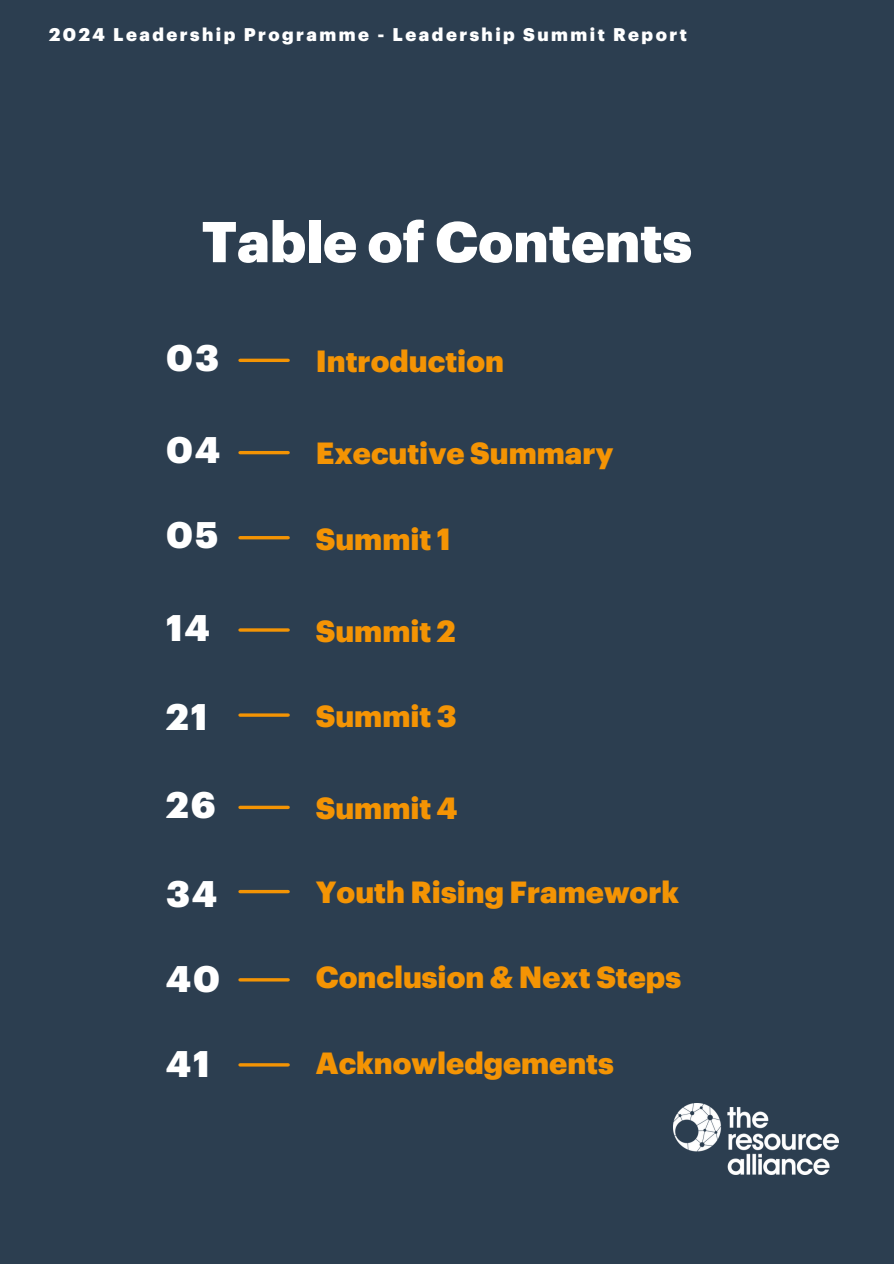
<style>
.page{position:relative;width:894px;height:1264px;background:#fff}
.page>*{position:absolute;margin:0;border:0;box-sizing:border-box;transform-origin:0 0}
.t1{font:900 56.25px "Graphik";color:#fff}
.t2{font:900 36.3px "Graphik";letter-spacing:.055em;color:#fff}
.t3{font:900 30px "Graphik";color:#f49404}
.t4{font:900 18px "Graphik";letter-spacing:.135em;color:#fff}
</style>
<div class="page">
<div style="left:0;top:0;width:893px;height:1263px;background:#2c3e50"></div>
<svg style="left:240px;top:358px;width:48px;height:4px"></svg>
<hr style="left:240px;top:713px;width:48px;height:3px;background:#f49404">
<hr style="left:240px;top:536px;width:48px;height:3px;background:#f49404">
<hr style="left:240px;top:451px;width:48px;height:3px;background:#f49404">
<svg style="left:240px;top:805px;width:48px;height:4px"></svg>
<hr style="left:240px;top:628px;width:48px;height:3px;background:#f49404">
<img style="left:673px;top:1103px;width:165px;height:71px">
<svg style="left:240px;top:889px;width:48px;height:4px"></svg>
<hr style="left:240px;top:978px;width:48px;height:3px;background:#f49404">
<hr style="left:240px;top:1063px;width:48px;height:3px;background:#f49404">
<p class="t4" style="left:49px;top:26px;width:639px">2024 Leadership Programme - Leadership Summit Report</p>
<p class="t1" style="left:201px;top:216px;width:491px">Table of Contents</p>
<h2 class="t2" style="left:166px;top:341px;width:54px">03</h2>
<p class="t3" style="left:316px;top:347px;width:189px">Introduction</p>
<h2 class="t2" style="left:166px;top:433px;width:55px">04</h2>
<p class="t3" style="left:316px;top:439px;width:299px">Executive Summary</p>
<p class="t2" style="left:166px;top:518px;width:54px">05</p>
<p class="t3" style="left:316px;top:525px;width:136px">Summit 1</p>
<p class="t2" style="left:166px;top:610px;width:45px">14</p>
<h2 class="t3" style="left:316px;top:617px;width:141px">Summit 2</h2>
<p class="t2" style="left:166px;top:700px;width:43px">21</p>
<h1 class="t3" style="left:316px;top:702px;width:142px">Summit 3</h1>
<p class="t2" style="left:166px;top:788px;width:51px">26</p>
<p class="t3" style="left:316px;top:794px;width:143px">Summit 4</p>
<p class="t2" style="left:166px;top:876px;width:52px">34</p>
<h2 class="t3" style="left:316px;top:878px;width:365px">Youth Rising Framework</h2>
<h2 class="t2" style="left:166px;top:961px;width:55px">40</h2>
<p class="t3" style="left:316px;top:963px;width:366px">Conclusion &amp; Next Steps</p>
<p class="t2" style="left:166px;top:1046px;width:45px">41</p>
<p class="t3" style="left:316px;top:1048px;width:299px">Acknowledgements</p>
</div>
